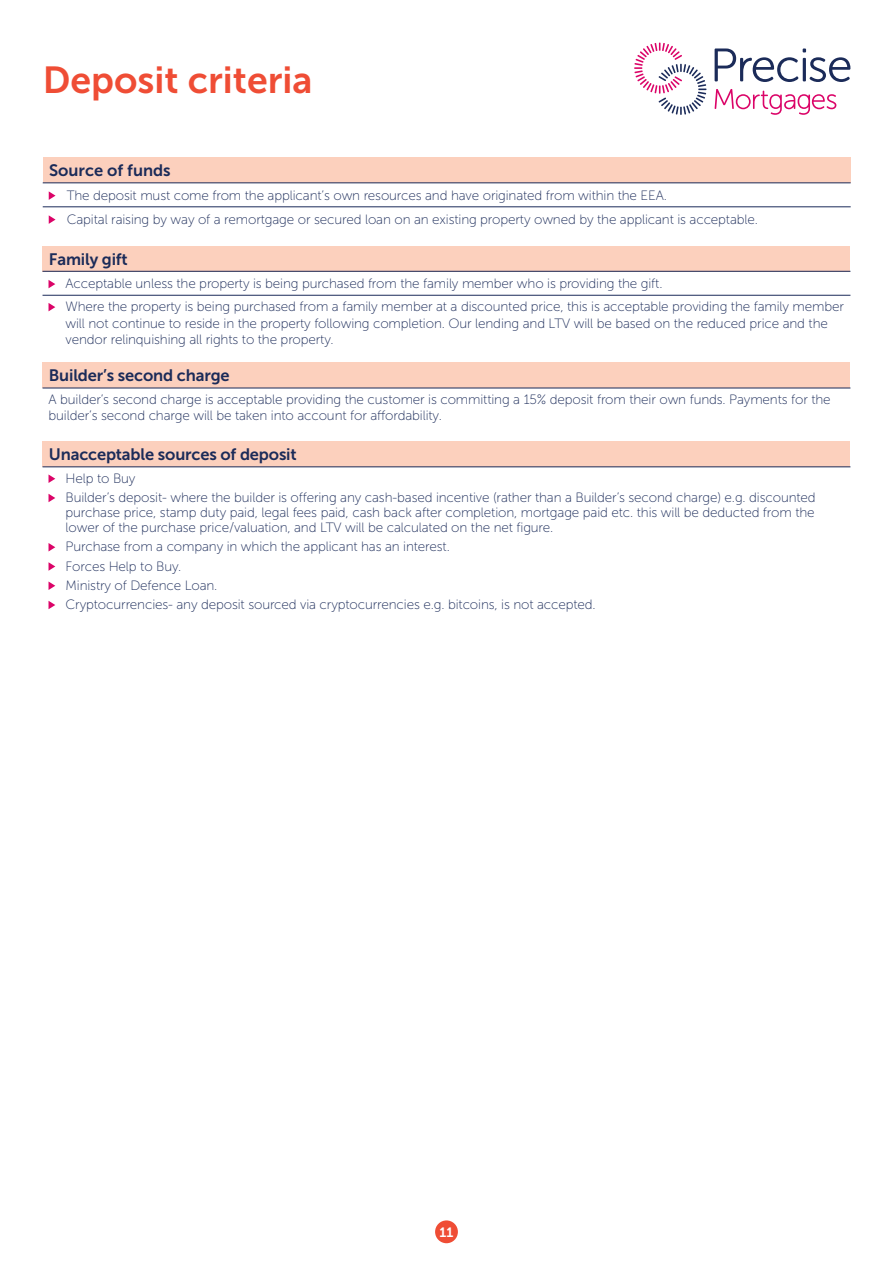
<style>
.page{position:relative;width:893px;height:1263px;background:#fff}
.page>*{position:absolute;margin:0;border:0;box-sizing:border-box;transform-origin:0 0}
.t1{font:37.5px "Museo Sans 700";color:#ef4d35}
.t2{font:16.5px "Museo Sans 700";letter-spacing:-.01em;color:#1b2b59}
.indent{font:13.5px/16.2px "Museo Sans 100";letter-spacing:-.01em;color:#1b2b59}
.t3{font:13.5px "Museo Sans 700";color:#fff}
</style>
<div class="page">
<div style="left:435px;top:1220px;width:23px;height:23px;background:#ef4d35;border-radius:50%"></div>
<svg style="left:715px;top:48px;width:135px;height:34px"></svg>
<svg style="left:715px;top:89px;width:121px;height:26px"></svg>
<svg style="left:634px;top:43px;width:72px;height:72px"></svg>
<div style="left:43px;top:362px;width:807px;height:26px;background:#fcd0bd"></div>
<hr style="left:43px;top:388px;width:807px;height:1px;background:#1b2b59">
<div style="left:43px;top:441px;width:807px;height:26px;background:#fcd0bd"></div>
<hr style="left:43px;top:466px;width:807px;height:1px;background:#1b2b59">
<svg style="left:49px;top:475px;width:6px;height:8px"></svg>
<svg style="left:49px;top:494px;width:6px;height:8px"></svg>
<svg style="left:49px;top:543px;width:6px;height:8px"></svg>
<svg style="left:49px;top:562px;width:6px;height:9px"></svg>
<svg style="left:49px;top:582px;width:6px;height:8px"></svg>
<svg style="left:49px;top:601px;width:6px;height:8px"></svg>
<div style="left:43px;top:157px;width:808px;height:26px;background:#fcd0bd"></div>
<hr style="left:43px;top:182px;width:808px;height:1px;background:#1b2b59">
<hr style="left:43px;top:206px;width:808px;height:1px;background:#1b2b59">
<svg style="left:49px;top:191px;width:7px;height:9px"></svg>
<svg style="left:49px;top:215px;width:7px;height:9px"></svg>
<div style="left:43px;top:246px;width:807px;height:25px;background:#fcd0bd"></div>
<hr style="left:43px;top:271px;width:807px;height:1px;background:#1b2b59">
<hr style="left:43px;top:295px;width:807px;height:1px;background:#1b2b59">
<svg style="left:49px;top:280px;width:6px;height:8px"></svg>
<svg style="left:49px;top:303px;width:6px;height:8px"></svg>
<p class="t1" style="left:43px;top:59px;width:271px">Deposit criteria</p>
<p class="t2" style="left:49px;top:161px;width:123px">Source of funds</p>
<p class="indent" style="left:67px;top:187px;width:602px">The deposit must come from the applicant’s own resources and have originated from within the EEA.</p>
<p class="indent" style="left:67px;top:211px;width:693px">Capital raising by way of a remortgage or secured loan on an existing property owned by the applicant is acceptable.</p>
<p class="t2" style="left:49px;top:250px;width:80px">Family gift</p>
<p class="indent" style="left:66px;top:276px;width:598px">Acceptable unless the property is being purchased from the family member who is providing the gift.</p>
<p class="indent" style="left:66px;top:299px;width:780px">Where the property is being purchased from a family member at a discounted price, this is acceptable providing the family member will not continue to reside in the property following completion. Our lending and LTV will be based on the reduced price and the vendor relinquishing all rights to the property.</p>
<p class="t2" style="left:49px;top:367px;width:182px">Builder’s second charge</p>
<p class="indent" style="left:49px;top:392px;width:784px">A builder’s second charge is acceptable providing the customer is committing a 15% deposit from their own funds. Payments for the builder’s second charge will be taken into account for affordability.</p>
<p class="t2" style="left:49px;top:445px;width:249px">Unacceptable sources of deposit</p>
<p class="indent" style="left:66px;top:470px;width:71px">Help to Buy</p>
<p class="indent" style="left:66px;top:490px;width:752px;line-height:15px;text-align:justify">Builder’s deposit- where the builder is offering any cash-based incentive (rather than a Builder’s second charge) e.g. discounted purchase price, stamp duty paid, legal fees paid, cash back after completion, mortgage paid etc. this will be deducted from the lower of the purchase price/valuation, and LTV will be calculated on the net figure.</p>
<p class="indent" style="left:66px;top:539px;width:386px">Purchase from a company in which the applicant has an interest.</p>
<p class="indent" style="left:66px;top:558px;width:117px">Forces Help to Buy.</p>
<p class="indent" style="left:66px;top:577px;width:153px">Ministry of Defence Loan.</p>
<p class="indent" style="left:66px;top:597px;width:532px">Cryptocurrencies- any deposit sourced via cryptocurrencies e.g. bitcoins, is not accepted.</p>
<p class="t3" style="left:440px;top:1224px;width:15px">11</p>
</div>
